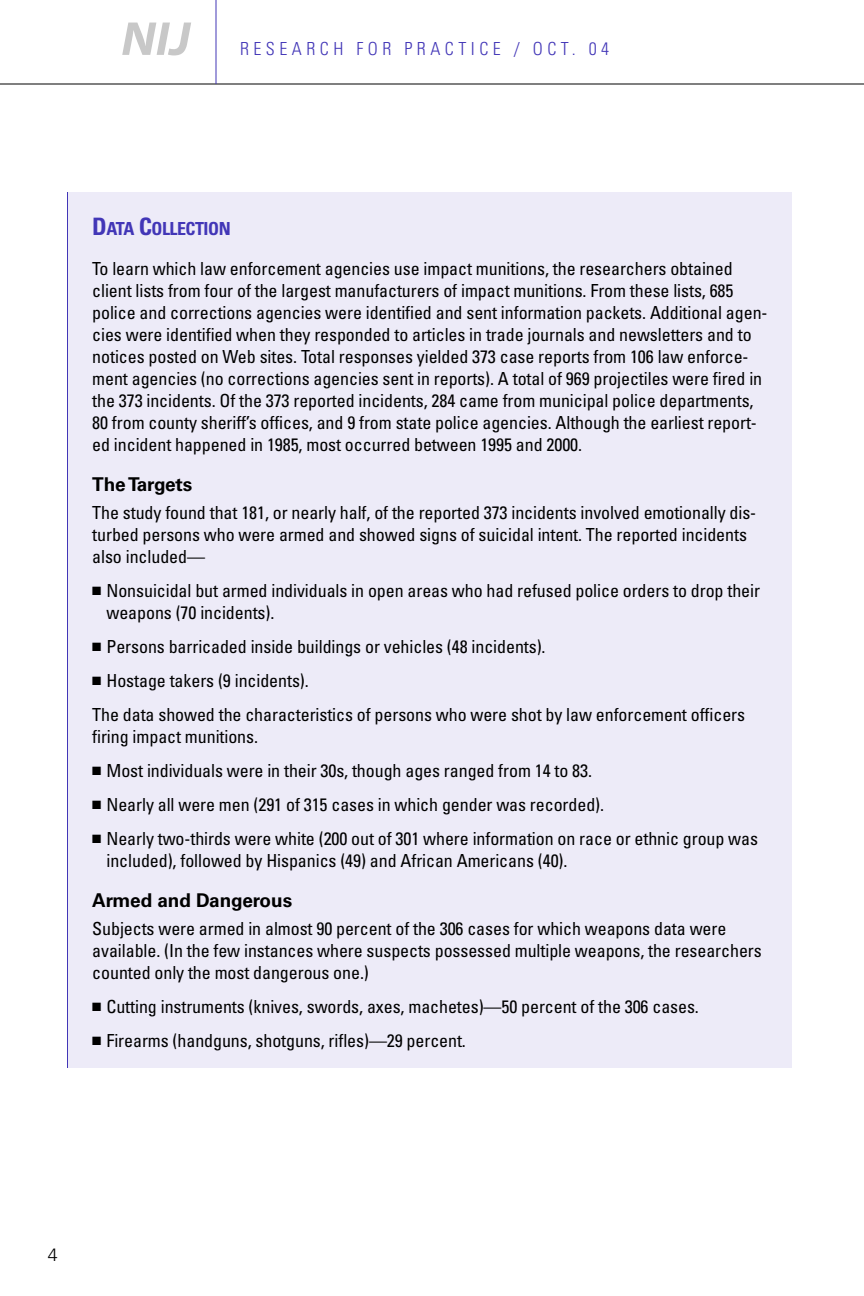
<style>
.page{position:relative;width:864px;height:1296px;background:#fff}
.page>*{position:absolute;margin:0;border:0;box-sizing:border-box;transform-origin:0 0}
.t1{font:700 19px "Univers";letter-spacing:-.005em;color:#000}
.t2{font:condensed 18px/22px "Univers";letter-spacing:-.005em;color:#000}
.t3{font:300 condensed 18px "Univers";letter-spacing:.25em;color:#4236b7}
.t4{font:700 condensed 18px "Univers";letter-spacing:-.025em;color:#4236b7}
.t5{font:300 18px "Univers";color:#000}
.s1{font-size:24px}
</style>
<div class="page">
<hr style="left:0;top:84px;width:864px;height:1px;background:#000">
<hr style="left:216px;top:0;width:1px;height:84px;background:#4236b7">
<div style="left:68px;top:192px;width:724px;height:876px;background:#edebf8"></div>
<hr style="left:67px;top:192px;width:1px;height:876px;background:#4236b7">
<svg style="left:122px;top:23px;width:69px;height:32px"></svg>
<p class="t3" style="left:240px;top:42px;width:371px">RESEARCH FOR PRACTICE / OCT. 04</p>
<h3 class="t4" style="left:92px;top:222px;width:140px"><span class="s1">D</span>ATA <span class="s1">C</span>OLLECTION</h3>
<p class="t2" style="left:92px;top:260px;width:677px">To learn which law enforcement agencies use impact munitions, the researchers obtained client lists from four of the largest manufacturers of impact munitions. From these lists, 685 police and corrections agencies were identified and sent information packets. Additional agen&shy;cies were identified when they responded to articles in trade journals and newsletters and to notices posted on Web sites. Total responses yielded 373 case reports from 106 law enforce&shy;ment agencies (no corrections agencies sent in reports). A total of 969 projectiles were fired in the 373 incidents. Of the 373 reported incidents, 284 came from municipal police departments, 80 from county sheriff’s offices, and 9 from state police agencies. Although the earliest report&shy;ed incident happened in 1985, most occurred between 1995 and 2000.</p>
<h3 class="t1" style="left:92px;top:478px;width:102px">The Targets</h3>
<p class="t2" style="left:92px;top:504px;width:665px">The study found that 181, or nearly half, of the reported 373 incidents involved emotionally dis&shy;turbed persons who were armed and showed signs of suicidal intent. The reported incidents also included—</p>
<p class="t2" style="left:106px;top:582px;width:655px;text-indent:-14px">■ Nonsuicidal but armed individuals in open areas who had refused police orders to drop their weapons (70 incidents).</p>
<p class="t2" style="left:92px;top:638px;width:455px">■ Persons barricaded inside buildings or vehicles (48 incidents).</p>
<p class="t2" style="left:92px;top:672px;width:218px">■ Hostage takers (9 incidents).</p>
<p class="t2" style="left:92px;top:706px;width:654px">The data showed the characteristics of persons who were shot by law enforcement officers firing impact munitions.</p>
<p class="t2" style="left:92px;top:762px;width:501px">■ Most individuals were in their 30s, though ages ranged from 14 to 83.</p>
<p class="t2" style="left:92px;top:796px;width:513px">■ Nearly all were men (291 of 315 cases in which gender was recorded).</p>
<p class="t2" style="left:106px;top:830px;width:653px;text-indent:-14px">■ Nearly two-thirds were white (200 out of 301 where information on race or ethnic group was included), followed by Hispanics (49) and African Americans (40).</p>
<h3 class="t1" style="left:92px;top:894px;width:201px">Armed and Dangerous</h3>
<p class="t2" style="left:92px;top:920px;width:671px">Subjects were armed in almost 90 percent of the 306 cases for which weapons data were available. (In the few instances where suspects possessed multiple weapons, the researchers counted only the most dangerous one.)</p>
<p class="t2" style="left:92px;top:998px;width:608px">■ Cutting instruments (knives, swords, axes, machetes)—50 percent of the 306 cases.</p>
<p class="t2" style="left:92px;top:1032px;width:375px">■ Firearms (handguns, shotguns, rifles)—29 percent.</p>
<p class="t5" style="left:48px;top:1248px;width:12px">4</p>
</div>
